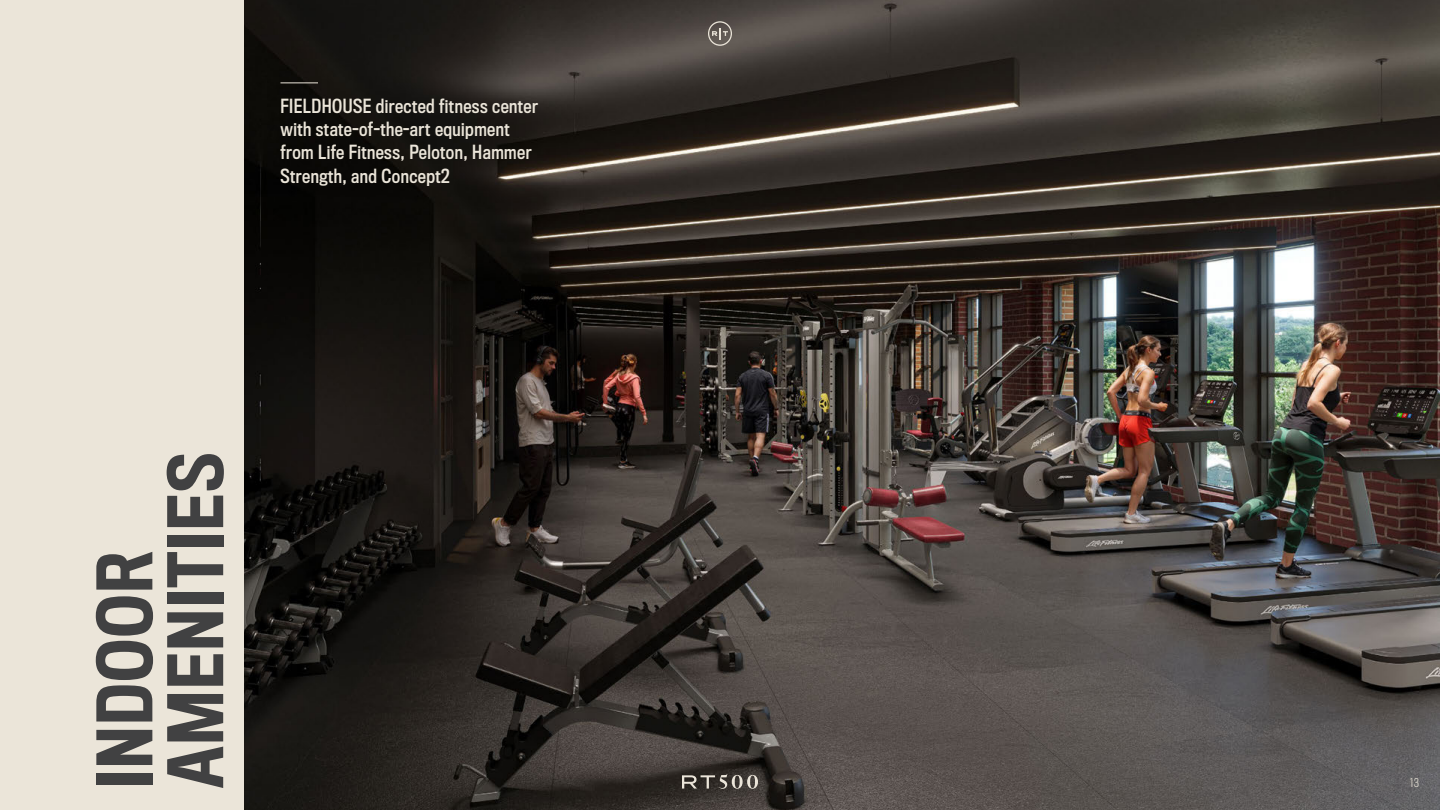
<style>
.page{position:relative;width:1440px;height:810px;background:#ebe5d9}
.page>*{position:absolute;margin:0;border:0;box-sizing:border-box;transform-origin:0 0}
.t1{font:500 70.5px/70.8px "Titling Gothic FB Cond";letter-spacing:.025em;color:#414142}
.t2{font:18px/23.2px "Titling Gothic FB Cond Standard";letter-spacing:.025em;color:#ebe5d9}
.t3{font:300 11.25px "Titling Gothic FB Cond";color:#ebe5d9}
</style>
<div class="page">
<img style="left:244px;top:0;width:1196px;height:810px">
<hr style="left:280px;top:82px;width:38px;height:1px;background:#ebe5d9">
<svg style="left:708px;top:21px;width:24px;height:25px"></svg>
<svg style="left:682px;top:774px;width:76px;height:15px"></svg>
<p class="t2" style="left:280px;top:95px;width:259px">FIELDHOUSE directed fitness center with state-of-the-art equipment from Life Fitness, Peloton, Hammer<br>Strength, and Concept2</p>
<h1 class="t1" style="left:92px;top:788px;width:337px;rotate:-90deg">INDOOR<br>AMENITIES</h1>
<p class="t3" style="left:1410px;top:776px;width:10px">13</p>
</div>
